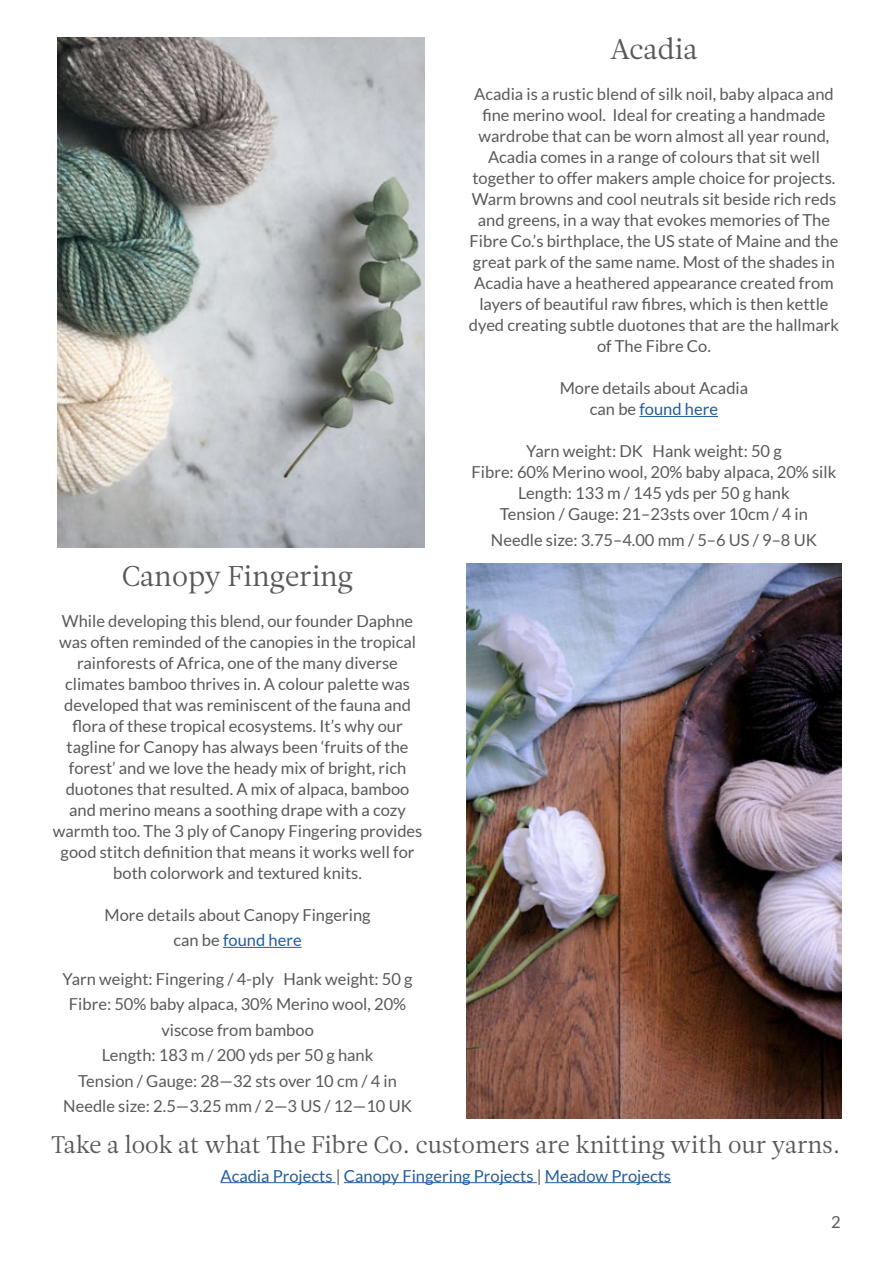
<style>
.page{position:relative;width:893px;height:1263px;background:#fff}
.page>*{position:absolute;margin:0;border:0;box-sizing:border-box;transform-origin:0 0}
.t1{font:28.5px "Leitura News Roman 1";color:#58595b}
.t2{font:24px "Leitura News Roman 1";color:#58595b}
.t3{font:16.5px/21px "Lato";color:#58595b;text-align:center}
.t4{font:16.5px "Lato";color:#215e9e}
.s1{color:#215e9e}
.s2{color:#58595b}
</style>
<div class="page">
<hr style="left:639px;top:416px;width:79px;height:1px;background:#215e9e">
<hr style="left:223px;top:947px;width:79px;height:1px;background:#215e9e">
<hr style="left:220px;top:1182px;width:116px;height:1px;background:#215e9e">
<hr style="left:344px;top:1182px;width:193px;height:1px;background:#215e9e">
<hr style="left:545px;top:1182px;width:126px;height:1px;background:#215e9e">
<img style="left:58px;top:38px;width:367px;height:510px">
<img style="left:467px;top:564px;width:374px;height:554px">
<h1 class="t1" style="left:610px;top:33px;width:89px">Acadia</h1>
<p class="t3" style="left:469px;top:84px;width:372px">Acadia is a rustic blend of silk noil, baby alpaca and fine merino wool. Ideal for creating a handmade wardrobe that can be worn almost all year round, Acadia comes in a range of colours that sit well together to offer makers ample choice for projects.<br>Warm browns and cool neutrals sit beside rich reds and greens, in a way that evokes memories of The Fibre Co.’s birthplace, the US state of Maine and the great park of the same name. Most of the shades in Acadia have a heathered appearance created from layers of beautiful raw fibres, which is then kettle dyed creating subtle duotones that are the hallmark of The Fibre Co.</p>
<p class="t3" style="left:560px;top:378px;width:190px">More details about Acadia can be <span class="s1">found here</span></p>
<p class="t3" style="left:472px;top:441px;width:366px">Yarn weight: DK Hank weight: 50 g<br>Fibre: 60% Merino wool, 20% baby alpaca, 20% silk Length: 133 m / 145 yds per 50 g hank<br>Tension / Gauge: 21–23sts over 10cm / 4 in</p>
<p class="t3" style="left:491px;top:529px;width:328px">Needle size: 3.75–4.00 mm / 5–6 US / 9–8 UK</p>
<h1 class="t1" style="left:122px;top:559px;width:233px">Canopy Fingering</h1>
<p class="t3" style="left:53px;top:610px;width:371px">While developing this blend, our founder Daphne was often reminded of the canopies in the tropical rainforests of Africa, one of the many diverse climates bamboo thrives in. A colour palette was developed that was reminiscent of the fauna and flora of these tropical ecosystems. It’s why our tagline for Canopy has always been ‘fruits of the forest’ and we love the heady mix of bright, rich duotones that resulted. A mix of alpaca, bamboo and merino means a soothing drape with a cozy warmth too. The 3 ply of Canopy Fingering provides good stitch definition that means it works well for both colorwork and textured knits.</p>
<p class="t3" style="left:105px;top:902px;width:268px;line-height:25.5px">More details about Canopy Fingering can be <span class="s1">found here</span></p>
<p class="t3" style="left:63px;top:966px;width:351px;line-height:25.5px">Yarn weight: Fingering / 4-ply Hank weight: 50 g Fibre: 50% baby alpaca, 30% Merino wool, 20% viscose from bamboo<br>Length: 183 m / 200 yds per 50 g hank<br>Tension / Gauge: 28—32 sts over 10 cm / 4 in Needle size: 2.5—3.25 mm / 2—3 US / 12—10 UK</p>
<h2 class="t2" style="left:51px;top:1131px;width:791px">Take a look at what The Fibre Co. customers are knitting with our yarns.</h2>
<p class="t4" style="left:220px;top:1166px;width:452px">Acadia Projects <span class="s2">|</span> Canopy Fingering Projects <span class="s2">|</span> Meadow Projects</p>
<p class="t3" style="left:831px;top:1211px;width:11px">2</p>
</div>
